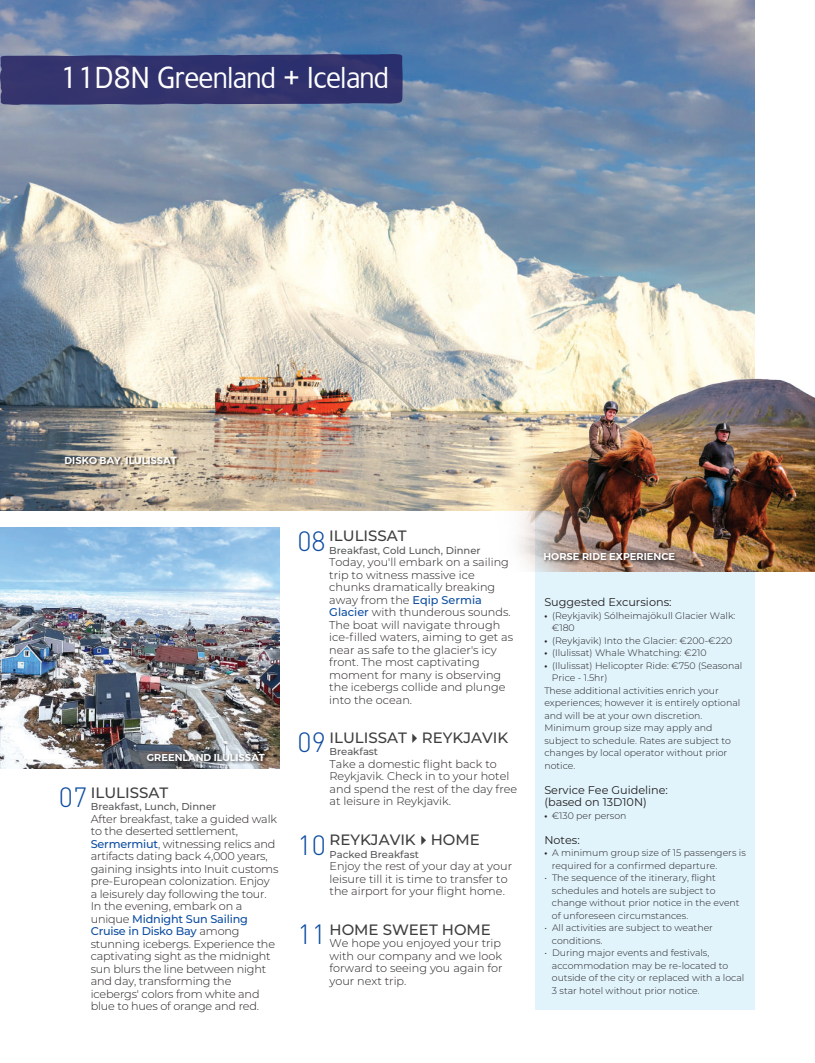
<style>
.page{position:relative;width:815px;height:1063px;background:#fff}
.page>*{position:absolute;margin:0;border:0;box-sizing:border-box;transform-origin:0 0}
.t1{font:28.75px "TF Forever";color:#fff}
.t2{font:300 27.5px "DIN Pro";color:#0d4da1}
.t3{font:500 15px "Montserrat";color:#3e3e3f}
.t4{font:300 11.25px/12.5px "Montserrat";color:#231f20}
.t5{font:11.25px/12.5px "Montserrat";color:#231f20}
.t6{font:500 10px "Montserrat";color:#57585a}
.t7{font:600 10px "Montserrat";color:#fff}
.t8{font:300 9.38px/12.5px "Montserrat";color:#231f20}
.s1{font-weight:500;color:#0d4da1}
.s2{font-weight:600}
</style>
<div class="page">
<div style="left:535px;top:461px;width:220px;height:549px;background:#e1f4fc"></div>
<img style="left:0;top:528px;width:280px;height:241px">
<img style="left:0;top:0;width:755px;height:510px">
<svg style="left:0;top:54px;width:403px;height:51px;background:#353670"></svg>
<img style="left:63px;top:454px;width:117px;height:17px">
<img style="left:145px;top:750px;width:125px;height:19px">
<img style="left:418px;top:291px;width:397px;height:280px">
<img style="left:541px;top:549px;width:139px;height:18px">
<h1 class="t1" style="left:60px;top:61px;width:330px">11D8N Greenland + Iceland</h1>
<p class="t7" style="left:65px;top:455px;width:114px">DISKO BAY, ILULISSAT</p>
<p class="t7" style="left:147px;top:752px;width:120px">GREENLAND ILULISSAT</p>
<h3 class="t3" style="left:91px;top:782px;width:79px">ILULISSAT</h3>
<p class="t6" style="left:91px;top:800px;width:127px">Breakfast, Lunch, Dinner</p>
<p class="t4" style="left:91px;top:812px;width:189px">After breakfast, take a guided walk to the deserted settlement,<br><span class="s1">Sermermiut</span>, witnessing relics and artifacts dating back 4,000 years, gaining insights into Inuit customs pre-European colonization. Enjoy a leisurely day following the tour.<br>In the evening, embark on a unique <span class="s1">Midnight Sun Sailing<br>Cruise in Disko Bay</span> among stunning icebergs. Experience the captivating sight as the midnight sun blurs the line between night and day, transforming the icebergs' colors from white and blue to hues of orange and red.</p>
<h2 class="t2" style="left:59px;top:779px;width:30px">07</h2>
<h3 class="t3" style="left:329px;top:525px;width:79px">ILULISSAT</h3>
<p class="t6" style="left:329px;top:543px;width:153px">Breakfast, Cold Lunch, Dinner</p>
<p class="t4" style="left:329px;top:555px;width:185px">Today, you'll embark on a sailing trip to witness massive ice chunks dramatically breaking away from the <span class="s1">Eqip Sermia<br>Glacier</span> with thunderous sounds.<br>The boat will navigate through ice-filled waters, aiming to get as near as safe to the glacier's icy front. The most captivating moment for many is observing the icebergs collide and plunge into the ocean.</p>
<h2 class="t2" style="left:297px;top:522px;width:30px">08</h2>
<h3 class="t3" style="left:330px;top:727px;width:180px">ILULISSAT✔REYKJAVIK</h3>
<p class="t6" style="left:330px;top:745px;width:50px">Breakfast</p>
<p class="t4" style="left:330px;top:757px;width:189px">Take a domestic flight back to<br>Reykjavik. Check in to your hotel and spend the rest of the day free at leisure in Reykjavik.</p>
<h2 class="t2" style="left:298px;top:724px;width:30px">09</h2>
<h3 class="t3" style="left:330px;top:830px;width:152px">REYKJAVIK✔HOME</h3>
<p class="t6" style="left:330px;top:847px;width:91px">Packed Breakfast</p>
<p class="t4" style="left:330px;top:860px;width:184px">Enjoy the rest of your day at your leisure till it is time to transfer to the airport for your flight home.</p>
<h2 class="t2" style="left:298px;top:826px;width:30px">10</h2>
<h2 class="t2" style="left:298px;top:916px;width:30px">11</h2>
<h3 class="t3" style="left:330px;top:919px;width:163px">HOME SWEET HOME</h3>
<p class="t4" style="left:330px;top:937px;width:175px">We hope you enjoyed your trip with our company and we look forward to seeing you again for your next trip.</p>
<p class="t7" style="left:543px;top:550px;width:133px">HORSE RIDE EXPERIENCE</p>
<p class="t5" style="left:544px;top:596px;width:129px">Suggested Excursions:</p>
<p class="t8" style="left:552px;top:609px;width:185px;text-indent:-8px"><span class="s2">•</span> (Reykjavik) Sólheimajökull Glacier Walk: €180</p>
<p class="t8" style="left:544px;top:634px;width:190px"><span class="s2">•</span> (Reykjavik) Into the Glacier: €200-€220</p>
<p class="t8" style="left:544px;top:646px;width:164px"><span class="s2">•</span> (Ilulissat) Whale Whatching: €210</p>
<p class="t8" style="left:544px;top:659px;width:199px"><span class="s2">•</span> (Ilulissat) Helicopter Ride: €750 (Seasonal</p>
<p class="t8" style="left:552px;top:671px;width:57px">Price - 1.5hr)</p>
<p class="t8" style="left:544px;top:684px;width:176px">These additional activities enrich your</p>
<p class="t8" style="left:544px;top:696px;width:197px">experiences; however it is entirely optional</p>
<p class="t8" style="left:544px;top:709px;width:159px">and will be at your own discretion.</p>
<p class="t8" style="left:544px;top:721px;width:170px">Minimum group size may apply and</p>
<p class="t8" style="left:544px;top:734px;width:188px">subject to schedule. Rates are subject to</p>
<p class="t8" style="left:544px;top:746px;width:184px">changes by local operator without prior</p>
<p class="t8" style="left:544px;top:759px;width:32px">notice.</p>
<p class="t5" style="left:544px;top:783px;width:125px">Service Fee Guideline: (based on 13D10N)</p>
<p class="t8" style="left:544px;top:809px;width:84px"><span class="s2">•</span> €130 per person</p>
<p class="t5" style="left:544px;top:833px;width:37px">Notes:</p>
<p class="t8" style="left:552px;top:846px;width:195px;text-indent:-8px"><span class="s2">•</span> A minimum group size of 15 passengers is required for a confirmed departure.</p>
<p class="t8" style="left:552px;top:871px;width:189px;text-indent:-8px">• The sequence of the itinerary, flight schedules and hotels are subject to change without prior notice in the event of unforeseen circumstances.</p>
<p class="t8" style="left:552px;top:921px;width:163px;text-indent:-8px">• All activities are subject to weather conditions.</p>
<p class="t8" style="left:552px;top:946px;width:194px;text-indent:-8px">• During major events and festivals, accommodation may be re-located to outside of the city or replaced with a local 3 star hotel without prior notice.</p>
</div>
